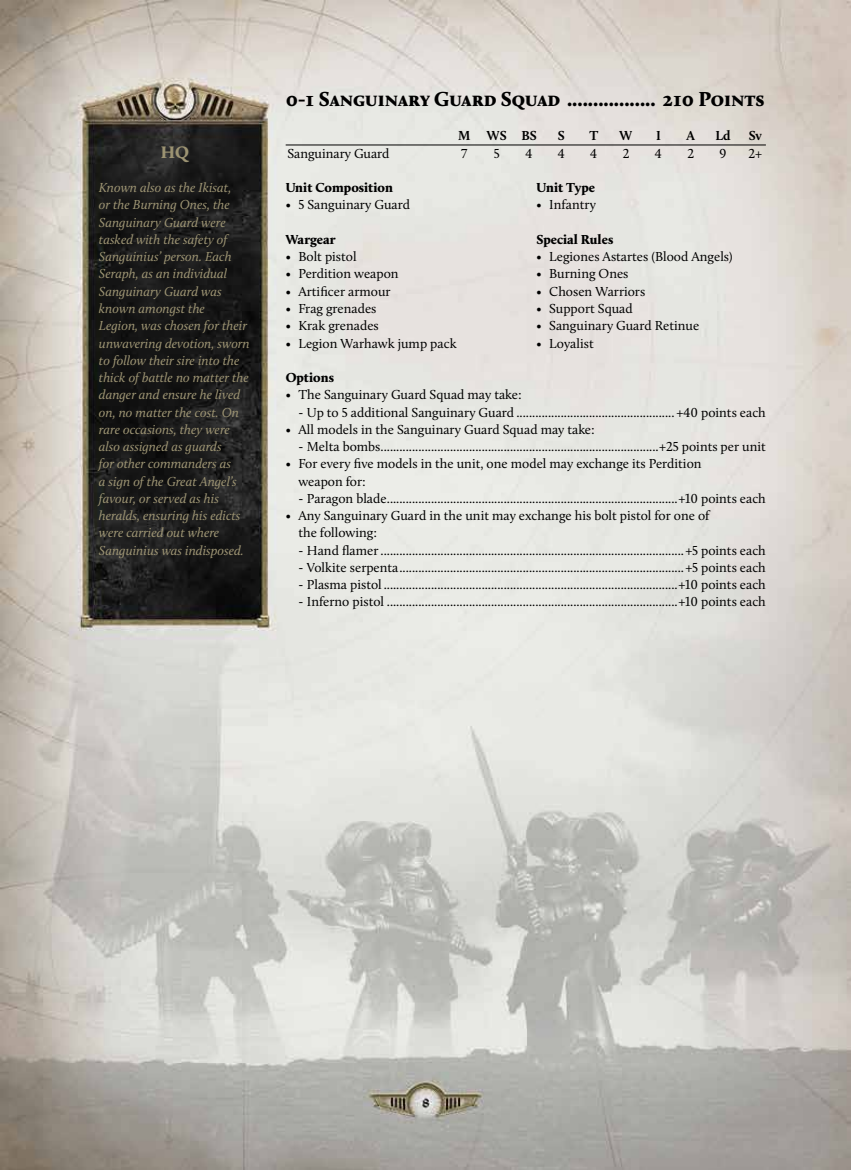
<style>
.page{position:relative;width:851px;height:1170px;background:#fff}
.page>*{position:absolute;margin:0;border:0;box-sizing:border-box;transform-origin:0 0}
.t1{font:900 21px "Calluna";color:#000}
.t2{font:900 17.25px "Calluna";color:#9d9473}
.t3{font:13.5px/17.2px "Calluna";color:#000}
.t4{font:italic 13.5px/17.2px "Calluna";color:#9d9473}
.t5{font:900 13.5px "Calluna";letter-spacing:.015em;color:#000}
.t6{font:700 13.5px "Calluna";color:#000}
.s1{font-weight:600}
</style>
<div class="page">
<img style="left:0;top:0;width:850px;height:1169px">
<hr style="left:285px;top:145px;width:480px;height:1px;background:#000">
<p class="t2" style="left:161px;top:141px;width:30px">HQ</p>
<p class="t4" style="left:99px;top:179px;width:152px">Known also as the Ikisat,<br>or the Burning Ones, the<br>Sanguinary Guard were tasked with the safety of<br>Sanguinius’ person. Each<br>Seraph, as an individual<br>Sanguinary Guard was known amongst the<br>Legion, was chosen for their unwavering devotion, sworn to follow their sire into the thick of battle no matter the danger and ensure he lived on, no matter the cost. On rare occasions, they were also assigned as guards<br>for other commanders as<br>a sign of the Great Angel’s favour, or served as his heralds, ensuring his edicts were carried out where<br>Sanguinius was indisposed.</p>
<h1 class="t1" style="left:285px;top:85px;width:480px">0-1 Sanguinary Guard Squad ................. 210 Points</h1>
<p class="t6" style="left:458px;top:127px;width:80px">M WS BS</p>
<p class="t6" style="left:558px;top:127px;width:8px">S</p>
<p class="t6" style="left:589px;top:127px;width:10px">T</p>
<p class="t6" style="left:619px;top:127px;width:14px">W</p>
<p class="t6" style="left:656px;top:127px;width:6px">I</p>
<p class="t6" style="left:686px;top:127px;width:10px">A</p>
<p class="t6" style="left:715px;top:127px;width:17px">Ld</p>
<p class="t6" style="left:748px;top:127px;width:15px">Sv</p>
<p class="t3" style="left:287px;top:144px;width:104px">Sanguinary Guard</p>
<p class="t3" style="left:461px;top:144px;width:8px">7</p>
<p class="t3" style="left:493px;top:144px;width:7px">5</p>
<p class="t3" style="left:525px;top:144px;width:9px">4</p>
<p class="t3" style="left:558px;top:144px;width:9px">4</p>
<p class="t3" style="left:590px;top:144px;width:9px">4</p>
<p class="t3" style="left:622px;top:144px;width:8px">2</p>
<p class="t3" style="left:654px;top:144px;width:9px">4</p>
<p class="t3" style="left:687px;top:144px;width:8px">2</p>
<p class="t3" style="left:719px;top:144px;width:9px">9</p>
<p class="t3" style="left:748px;top:144px;width:15px">2+</p>
<p class="t5" style="left:285px;top:179px;width:109px">Unit Composition</p>
<p class="t3" style="left:285px;top:196px;width:126px">• 5 Sanguinary Guard</p>
<p class="t5" style="left:285px;top:231px;width:52px">Wargear</p>
<p class="t3" style="left:285px;top:248px;width:72px">• Bolt pistol</p>
<p class="t3" style="left:285px;top:265px;width:114px">• Perdition weapon</p>
<p class="t3" style="left:285px;top:282px;width:106px">• Artificer armour</p>
<p class="t3" style="left:285px;top:300px;width:92px">• Frag grenades</p>
<p class="t3" style="left:285px;top:317px;width:95px">• Krak grenades</p>
<p class="t3" style="left:285px;top:334px;width:172px">• Legion Warhawk jump pack</p>
<p class="t5" style="left:536px;top:179px;width:60px">Unit Type</p>
<p class="t3" style="left:536px;top:196px;width:61px">• Infantry</p>
<p class="t5" style="left:536px;top:231px;width:78px">Special Rules</p>
<p class="t3" style="left:536px;top:248px;width:198px">• Legiones Astartes (Blood Angels)</p>
<p class="t3" style="left:536px;top:265px;width:94px">• Burning Ones</p>
<p class="t3" style="left:536px;top:282px;width:110px">• Chosen Warriors</p>
<p class="t3" style="left:536px;top:300px;width:98px">• Support Squad</p>
<p class="t3" style="left:536px;top:317px;width:164px">• Sanguinary Guard Retinue</p>
<p class="t3" style="left:536px;top:334px;width:59px">• Loyalist</p>
<p class="t5" style="left:285px;top:369px;width:50px">Options</p>
<p class="t3" style="left:285px;top:386px;width:237px">• The Sanguinary Guard Squad may take:</p>
<p class="t3" style="left:298px;top:403px;width:469px"><span class="s1">-</span> Up to 5 additional Sanguinary Guard .................................................. +40 points each</p>
<p class="t3" style="left:285px;top:420px;width:310px">• All models in the Sanguinary Guard Squad may take:</p>
<p class="t3" style="left:298px;top:438px;width:469px"><span class="s1">-</span> Melta bombs........................................................................................+25 points per unit</p>
<p class="t3" style="left:298px;top:455px;width:404px;text-indent:-13px">• For every five models in the unit, one model may exchange its Perdition weapon for:</p>
<p class="t3" style="left:298px;top:489px;width:469px"><span class="s1">-</span> Paragon blade............................................................................................+10 points each</p>
<p class="t3" style="left:298px;top:507px;width:414px;text-indent:-13px">• Any Sanguinary Guard in the unit may exchange his bolt pistol for one of the following:</p>
<p class="t3" style="left:298px;top:541px;width:469px"><span class="s1">-</span> Hand flamer................................................................................................+5 points each</p>
<p class="t3" style="left:298px;top:558px;width:469px"><span class="s1">-</span> Volkite serpenta..........................................................................................+5 points each</p>
<p class="t3" style="left:298px;top:576px;width:469px"><span class="s1">-</span> Plasma pistol .............................................................................................+10 points each</p>
<p class="t3" style="left:298px;top:593px;width:469px"><span class="s1">-</span> Inferno pistol ............................................................................................+10 points each</p>
</div>
